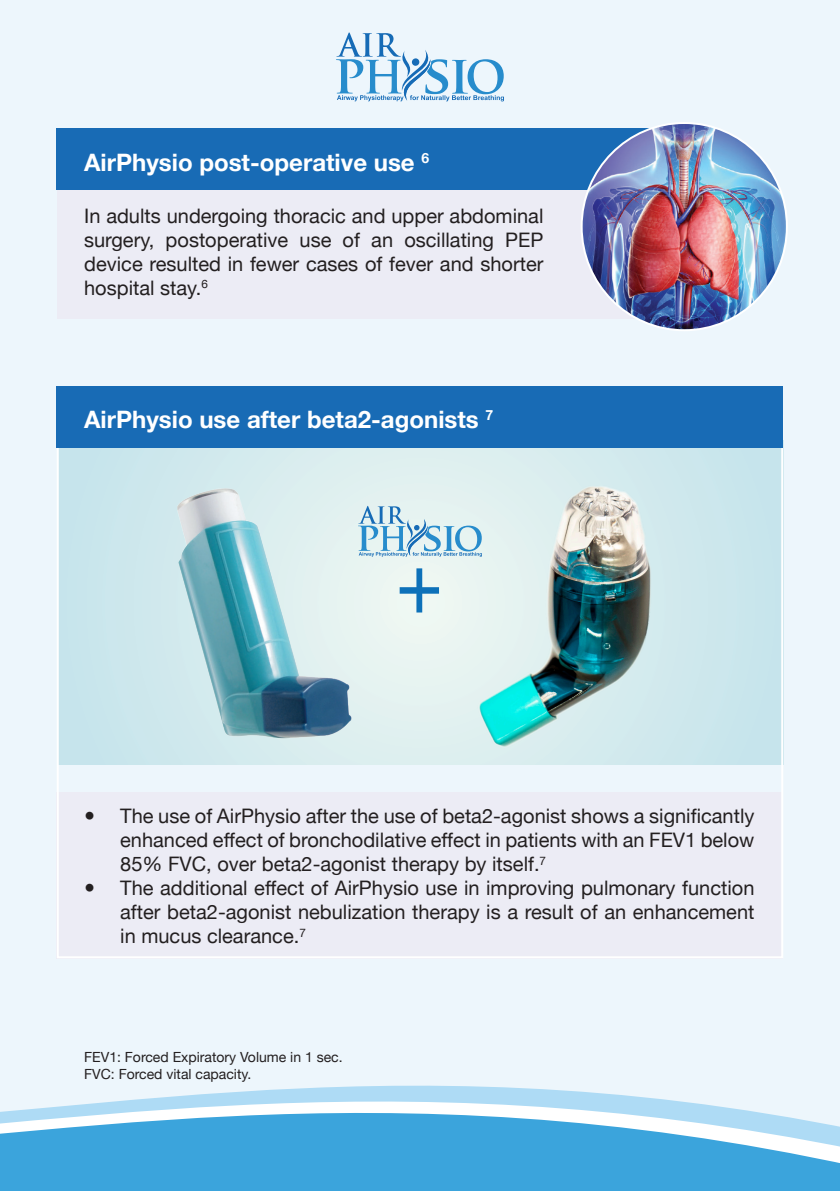
<style>
.page{position:relative;width:840px;height:1191px;background:#fff}
.page>*{position:absolute;margin:0;border:0;box-sizing:border-box;transform-origin:0 0}
.t1{font:700 24px "Helvetica Neue";color:#fff}
.t2{font:20px/24px "Helvetica Neue";color:#231f20;text-align:justify}
.t3{font:14px "Helvetica Neue";color:#231f20}
</style>
<div class="page">
<div style="left:0;top:0;width:839px;height:1191px;background:#edf6fc"></div>
<div style="left:57px;top:132px;width:618px;height:187px;background:#ececf5"></div>
<div style="left:57px;top:791px;width:725px;height:167px;background:#ececf5"></div>
<div style="left:57px;top:129px;width:659px;height:61px;background:#186bb5"></div>
<svg style="left:0;top:1085px;width:839px;height:106px;background:#77c0e7"></svg>
<svg style="left:336px;top:32px;width:167px;height:69px"></svg>
<img style="left:581px;top:125px;width:205px;height:205px">
<svg style="left:60px;top:447px;width:719px;height:317px"></svg>
<img style="left:442px;top:453px;width:277px;height:312px">
<svg style="left:399px;top:568px;width:40px;height:44px"></svg>
<svg style="left:359px;top:506px;width:122px;height:51px"></svg>
<div style="left:57px;top:386px;width:725px;height:61px;background:#186bb5"></div>
<img style="left:150px;top:477px;width:209px;height:270px">
<p class="t1" style="left:84px;top:144px;width:346px">AirPhysio post-operative use <sup>6</sup></p>
<p class="t2" style="left:84px;top:205px;width:460px">In adults undergoing thoracic and upper abdominal surgery, postoperative use of an oscillating PEP device resulted in fewer cases of fever and shorter hospital stay.<sup>6</sup></p>
<p class="t1" style="left:84px;top:401px;width:410px">AirPhysio use after beta2-agonists <sup>7</sup></p>
<p class="t2" style="left:120px;top:805px;width:635px">The use of AirPhysio after the use of beta2-agonist shows a significantly enhanced effect of bronchodilative effect in patients with an FEV1 below 85% FVC, over beta2-agonist therapy by itself.<sup>7</sup></p>
<p class="t2" style="left:120px;top:877px;width:635px">The additional effect of AirPhysio use in improving pulmonary function after beta2-agonist nebulization therapy is a result of an enhancement in mucus clearance.<sup>7</sup></p>
<p class="t3" style="left:84px;top:1047px;width:260px">FEV1: Forced Expiratory Volume in 1 sec.</p>
<p class="t3" style="left:84px;top:1063px;width:168px">FVC: Forced vital capacity.</p>
</div>
